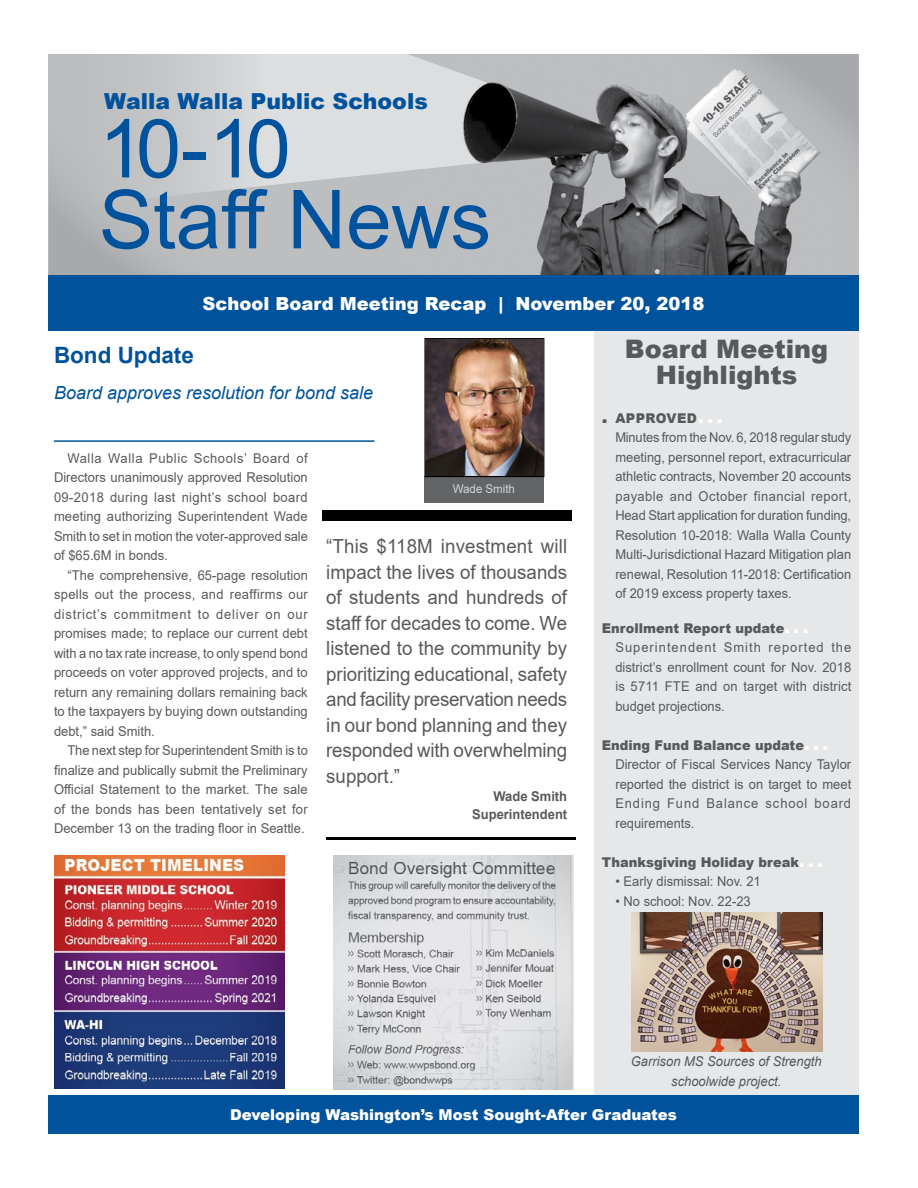
<style>
.page{position:relative;width:918px;height:1188px;background:#fff}
.page>*{position:absolute;margin:0;border:0;box-sizing:border-box;transform-origin:0 0}
.t1{font:81.45px/70.9px "Arial";color:#00529c}
.t2{font:900 25.5px/25.5px "Arial";color:#58595b;text-align:center}
.t3{font:700 22.5px "Arial";color:#00529c}
.t4{font:900 22.05px "Arial";color:#00529c}
.t5{font:19.5px/25.5px "Arial";letter-spacing:-.01em;color:#58595b;text-align:justify;scale:.96 1}
.t6{font:900 18px "Arial";color:#fff}
.t7{font:italic 18px "Arial";color:#00529c}
.t8{font:900 15px "Arial";color:#fff}
.t9{font:13.5px/19.5px "Arial";color:#58595b;scale:.96 1}
.t10{font:italic 13.5px/19.5px "Arial";color:#58595b;text-align:center;scale:.96 1}
.t11{font:900 13.5px "Arial";color:#58595b;scale:.96 1}
.t12{font:700 13.5px/18px "Arial";color:#58595b;text-align:right;scale:.96 1}
.t13{font:12px "Arial";color:#d3d4d6;scale:.96 1}
.s1{font-weight:900;font-size:18px}
.s2{font-weight:900}
.s3{font-weight:900;font-size:18px;color:#fff}
.s4{font-size:18px;color:#fff}
</style>
<div class="page">
<div style="left:595px;top:332px;width:264px;height:763px;background:#e6e7e8"></div>
<div style="left:49px;top:54px;width:810px;height:249px;background:#bcbec0"></div>
<img style="left:488px;top:82px;width:303px;height:193px">
<svg style="left:662px;top:54px;width:197px;height:196px"></svg>
<svg style="left:49px;top:209px;width:115px;height:66px"></svg>
<div style="left:49px;top:275px;width:810px;height:56px;background:#00529c"></div>
<svg style="left:49px;top:54px;width:439px;height:155px"></svg>
<div style="left:49px;top:1095px;width:810px;height:39px;background:#00529c"></div>
<hr style="left:54px;top:440px;width:320px;height:2px;background:#00529c">
<div style="left:425px;top:476px;width:119px;height:26px;background:#636466"></div>
<div style="left:424px;top:338px;width:120px;height:139px;border:2px solid #000"></div>
<div style="left:322px;top:510px;width:249px;height:11px;background:#000"></div>
<hr style="left:326px;top:838px;width:250px;height:2px;background:#000">
<img style="left:426px;top:339px;width:117px;height:137px">
<img style="left:54px;top:855px;width:230px;height:234px">
<img style="left:333px;top:855px;width:241px;height:234px">
<img style="left:631px;top:913px;width:191px;height:139px">
<h3 class="t4" style="left:104px;top:86px;width:325px">Walla Walla Public Schools</h3>
<h1 class="t1" style="left:99px;top:113px;width:394px">10-10<br>Staff News</h1>
<h3 class="t6" style="left:203px;top:290px;width:503px">School Board Meeting Recap | November 20, 2018</h3>
<h3 class="t3" style="left:54px;top:339px;width:141px">Bond Update</h3>
<h3 class="t7" style="left:54px;top:381px;width:321px">Board approves resolution for bond sale</h3>
<p class="t9" style="left:54px;top:448px;width:266px;text-align:justify;text-indent:14px">Walla Walla Public Schools’ Board of Directors unanimously approved Resolution 09-2018 during last night’s school board meeting authorizing Superintendent Wade Smith to set in motion the voter-approved sale of $65.6M in bonds.</p>
<p class="t9" style="left:54px;top:565px;width:266px;text-align:justify;text-indent:14px">“The comprehensive, 65-page resolution spells out the process, and reaffirms our district’s commitment to deliver on our promises made; to replace our current debt with a no tax rate increase, to only spend bond proceeds on voter approved projects, and to return any remaining dollars remaining back to the taxpayers by buying down outstanding debt,” said Smith.</p>
<p class="t9" style="left:54px;top:741px;width:266px;text-align:justify;text-indent:14px">The next step for Superintendent Smith is to finalize and publically submit the Preliminary Official Statement to the market. The sale of the bonds has been tentatively set for December 13 on the trading floor in Seattle.</p>
<p class="t13" style="left:453px;top:480px;width:66px">Wade Smith</p>
<p class="t5" style="left:326px;top:533px;width:253px">“This $118M investment will impact the lives of thousands of students and hundreds of staff for decades to come. We listened to the community by prioritizing educational, safety and facility preservation needs in our bond planning and they responded with overwhelming support.”</p>
<p class="t12" style="left:472px;top:787px;width:101px">Wade Smith<br>Superintendent</p>
<h2 class="t2" style="left:625px;top:336px;width:205px">Board Meeting<br>Highlights</h2>
<p class="t9" style="left:615px;top:408px;width:247px;text-indent:-14px"><span class="s1">.</span> <span class="s2">APPROVED</span><span class="s3">. . .<br></span>Minutes from the Nov. 6, 2018 regular study meeting, personnel report, extracurricular athletic contracts, November 20 accounts payable and October financial report, Head Start application for duration funding, Resolution 10-2018: Walla Walla County Multi-Jurisdictional Hazard Mitigation plan renewal, Resolution 11-2018: Certification of 2019 excess property taxes.</p>
<p class="t9" style="left:615px;top:618px;width:247px;text-indent:-14px"><span class="s2">Enrollment Report update</span><span class="s3">. . .<br></span>Superintendent Smith reported the district’s enrollment count for Nov. 2018 is 5711 FTE and on target with district budget projections.</p>
<p class="t9" style="left:615px;top:735px;width:247px;text-indent:-14px"><span class="s2">Ending Fund Balance update</span><span class="s3">. . .<br></span>Director of Fiscal Services Nancy Taylor reported the district is on target to meet<br>Ending Fund Balance school board requirements.</p>
<p class="t11" style="left:602px;top:852px;width:232px">Thanksgiving Holiday break<span class="s4">. . .</span></p>
<p class="t9" style="left:615px;top:872px;width:153px">• Early dismissal: Nov. 21</p>
<p class="t9" style="left:615px;top:891px;width:143px">• No school: Nov. 22-23</p>
<p class="t10" style="left:631px;top:1052px;width:200px">Garrison MS Sources of Strength schoolwide project.</p>
<p class="t8" style="left:230px;top:1104px;width:448px">Developing Washington’s Most Sought-After Graduates</p>
</div>
